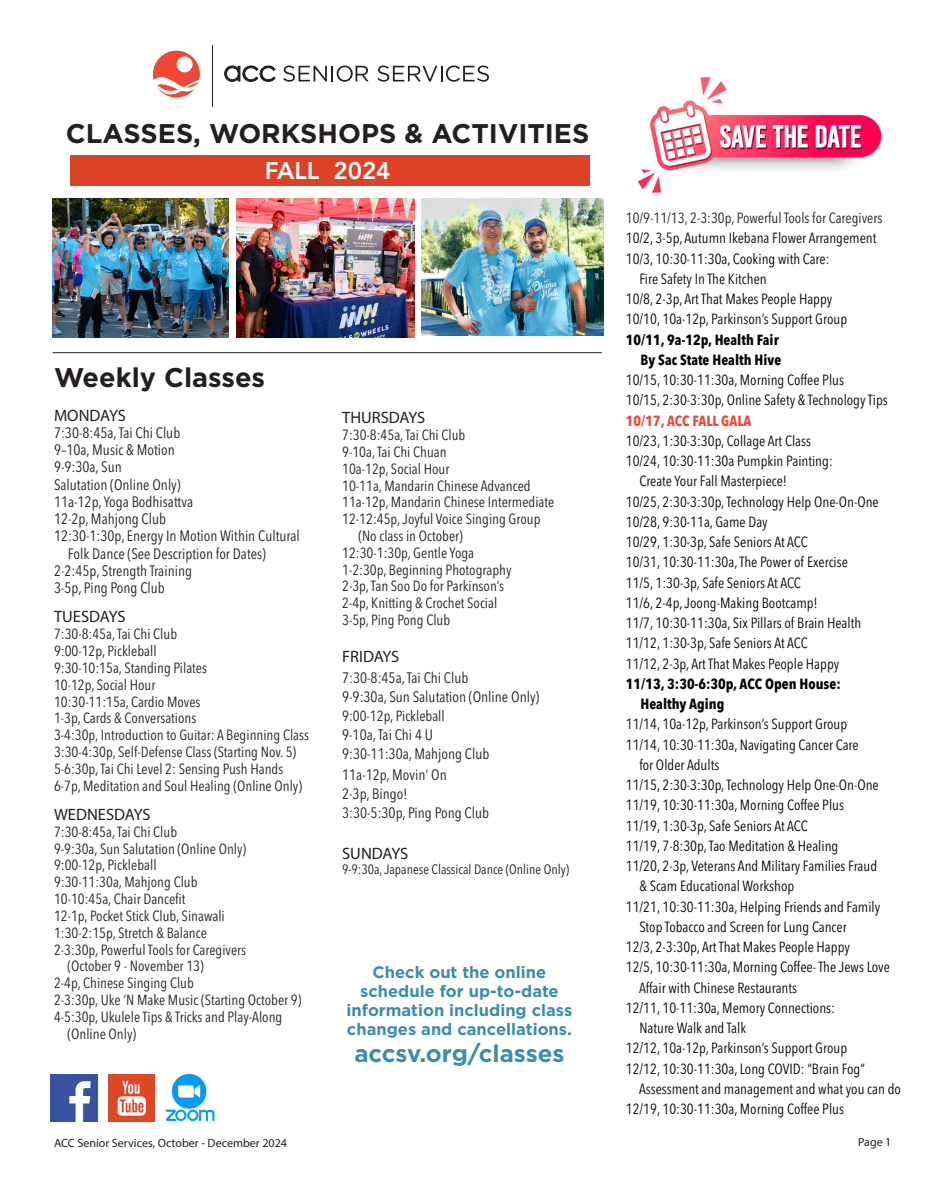
<style>
.page{position:relative;width:932px;height:1188px;background:#fff}
.page>*{position:absolute;margin:0;border:0;box-sizing:border-box;transform-origin:0 0}
.Headline_1_-_Article{font:700 27px "Gotham";color:#231f20}
.t1{font:700 24px "Gotham";color:#3c8cad}
.Headline_1_-_Article-2{font:800 24px "Avenir";color:#fff}
.t2{font:700 16.5px/19px "Gotham";color:#3c8cad;text-align:center}
.Class_Descriptions_L{font:16.5px "Myriad Pro";color:#231f20}
.Class_Descriptions_L-2{font:15px/19px "Avenir Next Condensed";color:#231f20}
.Sidebar{font:14.7px/20.2px "Avenir Next Condensed";color:#040503}
.Sidebar-2{font:14.7px/16.8px "Avenir Next Condensed";color:#231f20}
.Sidebar-3{font:700 14.7px/20.2px "Avenir Next Condensed";color:#040503;text-align:right}
.Class_Descriptions_L-3{font:14.7px "Avenir Next Condensed";color:#231f20}
.Sidebar-4{font:700 14.7px "Avenir Next Condensed";color:#ef4835}
.Class_Description{font:13.5px "Avenir Next Condensed";color:#231f20}
.t3{font:12px "Myriad Pro";color:#231f20}
.s1{color:#040503}
</style>
<div class="page">
<div style="left:70px;top:155px;width:520px;height:31px;background:#dd4126"></div>
<img style="left:50px;top:1075px;width:48px;height:46px">
<img style="left:108px;top:1075px;width:47px;height:46px">
<img style="left:165px;top:1073px;width:50px;height:49px">
<hr style="left:212px;top:45px;width:1px;height:61px;background:#211e1e">
<svg style="left:283px;top:65px;width:206px;height:17px"></svg>
<svg style="left:224px;top:65px;width:52px;height:17px"></svg>
<svg style="left:153px;top:51px;width:47px;height:47px"></svg>
<img style="left:52px;top:198px;width:176px;height:139px">
<img style="left:236px;top:198px;width:178px;height:139px">
<img style="left:421px;top:198px;width:182px;height:138px">
<hr style="left:52px;top:352px;width:550px;height:1px;background:#231f20">
<img style="left:636px;top:76px;width:246px;height:118px">
<p class="Headline_1_-_Article" style="left:66px;top:116px;width:525px">CLASSES, WORKSHOPS &amp; ACTIVITIES</p>
<p class="Headline_1_-_Article-2" style="left:265px;top:152px;width:127px">FALL 2024</p>
<p class="Headline_1_-_Article" style="left:54px;top:359px;width:213px">Weekly Classes</p>
<p class="Class_Descriptions_L" style="left:54px;top:405px;width:73px">MONDAYS</p>
<p class="Class_Descriptions_L-2" style="left:54px;top:422px;width:128px">7:30-8:45a, Tai Chi Club</p>
<p class="Class_Descriptions_L-2" style="left:54px;top:440px;width:122px">9–10a, Music &amp; Motion</p>
<p class="Class_Descriptions_L-2" style="left:54px;top:457px;width:69px">9-9:30a, Sun</p>
<p class="Class_Descriptions_L-2" style="left:54px;top:474px;width:128px">Salutation (Online Only)</p>
<p class="Class_Descriptions_L-2" style="left:54px;top:491px;width:140px">11a-12p, Yoga Bodhisattva</p>
<p class="Class_Descriptions_L-2" style="left:54px;top:509px;width:113px">12-2p, Mahjong Club</p>
<p class="Class_Descriptions_L-2" style="left:54px;top:526px;width:247px">12:30-1:30p, Energy In Motion Within Cultural</p>
<p class="Class_Descriptions_L-2" style="left:68px;top:543px;width:200px">Folk Dance (See Description for Dates)</p>
<p class="Class_Descriptions_L-2" style="left:54px;top:560px;width:139px">2-2:45p, Strength Training</p>
<p class="Class_Descriptions_L-2" style="left:54px;top:578px;width:112px">3-5p, Ping Pong Club</p>
<p class="Class_Descriptions_L" style="left:54px;top:607px;width:73px">TUESDAYS</p>
<p class="Sidebar-2" style="left:54px;top:625px;width:256px">7:30-8:45a, Tai Chi Club<br>9:00-12p, Pickleball<br>9:30-10:15a, Standing Pilates<br>10-12p, Social Hour<br>10:30-11:15a, Cardio Moves<br>1-3p, Cards &amp; Conversations<br>3-4:30p, Introduction to Guitar: A Beginning Class 3:30-4:30p, Self-Defense Class (Starting Nov. 5)<br>5-6:30p, Tai Chi Level 2: Sensing Push Hands 6-7p, Meditation and Soul Healing (Online Only)</p>
<p class="Class_Descriptions_L" style="left:54px;top:804px;width:98px">WEDNESDAYS</p>
<p class="Sidebar-2" style="left:54px;top:823px;width:125px">7:30-8:45a, Tai Chi Club</p>
<p class="Sidebar-2" style="left:54px;top:839px;width:194px">9-9:30a, Sun Salutation (Online Only)</p>
<p class="Sidebar-2" style="left:54px;top:856px;width:104px">9:00-12p, Pickleball</p>
<p class="Sidebar-2" style="left:54px;top:873px;width:145px">9:30-11:30a, Mahjong Club</p>
<p class="Sidebar-2" style="left:54px;top:890px;width:133px">10-10:45a, Chair Dancefit</p>
<p class="Sidebar-2" style="left:54px;top:907px;width:172px">12-1p, Pocket Stick Club, Sinawali</p>
<p class="Sidebar-2" style="left:54px;top:923px;width:154px">1:30-2:15p, Stretch &amp; Balance</p>
<p class="Sidebar-2" style="left:54px;top:940px;width:194px">2-3:30p, Powerful Tools for Caregivers</p>
<p class="Sidebar-2" style="left:68px;top:957px;width:138px">(October 9 - November 13)</p>
<p class="Sidebar-2" style="left:54px;top:974px;width:141px">2-4p, Chinese Singing Club</p>
<p class="Sidebar-2" style="left:54px;top:991px;width:249px">2-3:30p, Uke ‘N Make Music (Starting October 9)</p>
<p class="Sidebar-2" style="left:54px;top:1008px;width:230px">4-5:30p, Ukulele Tips &amp; Tricks and Play-Along</p>
<p class="Sidebar-2" style="left:68px;top:1024px;width:70px">(Online Only)</p>
<p class="Class_Descriptions_L" style="left:342px;top:408px;width:85px">THURSDAYS</p>
<p class="Sidebar-2" style="left:342px;top:426px;width:125px">7:30-8:45a, Tai Chi Club</p>
<p class="Sidebar-2" style="left:342px;top:443px;width:106px">9-10a, Tai Chi Chuan</p>
<p class="Sidebar-2" style="left:342px;top:460px;width:109px">10a-12p, Social Hour</p>
<p class="Sidebar-2" style="left:342px;top:476px;width:190px">10-11a, Mandarin Chinese Advanced</p>
<p class="Sidebar-2" style="left:342px;top:493px;width:214px">11a-12p, Mandarin Chinese Intermediate</p>
<p class="Sidebar-2" style="left:342px;top:510px;width:200px">12-12:45p, Joyful Voice Singing Group</p>
<p class="Sidebar-2" style="left:358px;top:527px;width:106px">(No class in October)</p>
<p class="Sidebar-2" style="left:342px;top:544px;width:133px">12:30-1:30p, Gentle Yoga</p>
<p class="Sidebar-2" style="left:342px;top:560px;width:171px">1-2:30p, Beginning Photography</p>
<p class="Sidebar-2" style="left:342px;top:577px;width:163px">2-3p, Tan Soo Do for Parkinson’s</p>
<p class="Sidebar-2" style="left:342px;top:594px;width:157px">2-4p, Knitting &amp; Crochet Social</p>
<p class="Sidebar-2" style="left:342px;top:611px;width:110px">3-5p, Ping Pong Club</p>
<p class="Class_Descriptions_L" style="left:342px;top:646px;width:59px">FRIDAYS</p>
<p class="Class_Descriptions_L-2" style="left:342px;top:668px;width:199px">7:30-8:45a, Tai Chi Club<br>9-9:30a, Sun Salutation (Online Only)</p>
<p class="Class_Descriptions_L-3" style="left:342px;top:703px;width:104px">9:00-12p, Pickleball</p>
<p class="Class_Descriptions_L-2" style="left:342px;top:724px;width:149px">9-10a, Tai Chi 4 U<br>9:30-11:30a, Mahjong Club</p>
<p class="Class_Descriptions_L-2" style="left:342px;top:765px;width:148px">11a-12p, Movin’ On<br>2-3p, Bingo!<br>3:30-5:30p, Ping Pong Club</p>
<p class="Class_Descriptions_L" style="left:342px;top:843px;width:68px">SUNDAYS</p>
<p class="Class_Description" style="left:342px;top:858px;width:228px">9-9:30a, Japanese Classical Dance (Online Only)</p>
<p class="t2" style="left:346px;top:962px;width:227px">Check out the online schedule for up-to-date information including class changes and cancellations.</p>
<p class="t1" style="left:354px;top:1038px;width:212px">accsv.org/classes</p>
<p class="Sidebar-2" style="left:626px;top:207px;width:258px;line-height:20.2px">10/9-11/13, 2-3:30p, Powerful Tools for Caregivers<br><span class="s1">10/2, 3-5p, Autumn Ikebana Flower Arrangement</span></p>
<p class="Sidebar" style="left:639px;top:248px;width:192px;text-indent:-14px">10/3, 10:30-11:30a, Cooking with Care:<br>Fire Safety In The Kitchen</p>
<p class="Sidebar" style="left:626px;top:288px;width:208px">10/8, 2-3p, Art That Makes People Happy</p>
<p class="Sidebar" style="left:626px;top:308px;width:223px">10/10, 10a-12p, Parkinson’s Support Group</p>
<p class="Sidebar-3" style="left:626px;top:329px;width:157px">10/11, 9a-12p, Health Fair<br>By Sac State Health Hive</p>
<p class="Sidebar" style="left:626px;top:369px;width:220px">10/15, 10:30-11:30a, Morning Coffee Plus</p>
<p class="Sidebar" style="left:626px;top:389px;width:263px">10/15, 2:30-3:30p, Online Safety &amp; Technology Tips</p>
<p class="Sidebar-4" style="left:626px;top:411px;width:127px">10/17, ACC FALL GALA</p>
<p class="Sidebar" style="left:626px;top:430px;width:187px">10/23, 1:30-3:30p, Collage Art Class</p>
<p class="Sidebar" style="left:639px;top:450px;width:195px;text-indent:-14px">10/24, 10:30-11:30a Pumpkin Painting:<br>Create Your Fall Masterpiece!</p>
<p class="Sidebar" style="left:626px;top:491px;width:254px">10/25, 2:30-3:30p, Technology Help One-On-One</p>
<p class="Sidebar" style="left:626px;top:511px;width:143px">10/28, 9:30-11a, Game Day</p>
<p class="Sidebar" style="left:626px;top:531px;width:183px">10/29, 1:30-3p, Safe Seniors At ACC</p>
<p class="Sidebar" style="left:626px;top:551px;width:224px">10/31, 10:30-11:30a, The Power of Exercise</p>
<p class="Sidebar" style="left:626px;top:572px;width:176px">11/5, 1:30-3p, Safe Seniors At ACC</p>
<p class="Sidebar" style="left:626px;top:592px;width:193px">11/6, 2-4p, Joong-Making Bootcamp!</p>
<p class="Sidebar" style="left:626px;top:612px;width:237px">11/7, 10:30-11:30a, Six Pillars of Brain Health</p>
<p class="Sidebar" style="left:626px;top:632px;width:183px">11/12, 1:30-3p, Safe Seniors At ACC</p>
<p class="Sidebar" style="left:626px;top:653px;width:215px">11/12, 2-3p, Art That Makes People Happy</p>
<p class="Sidebar-3" style="left:640px;top:674px;width:202px;text-align:left;text-indent:-15px">11/13, 3:30-6:30p, ACC Open House:<br>Healthy Aging</p>
<p class="Sidebar" style="left:626px;top:713px;width:223px">11/14, 10a-12p, Parkinson’s Support Group</p>
<p class="Sidebar" style="left:639px;top:734px;width:221px;text-indent:-14px">11/14, 10:30-11:30a, Navigating Cancer Care for Older Adults</p>
<p class="Sidebar" style="left:626px;top:774px;width:254px">11/15, 2:30-3:30p, Technology Help One-On-One</p>
<p class="Sidebar" style="left:626px;top:794px;width:220px">11/19, 10:30-11:30a, Morning Coffee Plus</p>
<p class="Sidebar" style="left:626px;top:815px;width:183px">11/19, 1:30-3p, Safe Seniors At ACC</p>
<p class="Sidebar" style="left:626px;top:835px;width:214px">11/19, 7-8:30p, Tao Meditation &amp; Healing</p>
<p class="Sidebar" style="left:639px;top:855px;width:239px;text-indent:-14px">11/20, 2-3p, Veterans And Military Families Fraud &amp; Scam Educational Workshop</p>
<p class="Sidebar" style="left:639px;top:896px;width:242px;text-indent:-14px">11/21, 10:30-11:30a, Helping Friends and Family<br>Stop Tobacco and Screen for Lung Cancer</p>
<p class="Sidebar" style="left:626px;top:936px;width:226px">12/3, 2-3:30p, Art That Makes People Happy</p>
<p class="Sidebar" style="left:639px;top:956px;width:252px;text-indent:-13px">12/5, 10:30-11:30a, Morning Coffee- The Jews Love<br>Affair with Chinese Restaurants</p>
<p class="Sidebar" style="left:639px;top:997px;width:197px;text-indent:-14px">12/11, 10-11:30a, Memory Connections:<br>Nature Walk and Talk</p>
<p class="Sidebar" style="left:626px;top:1037px;width:223px">12/12, 10a-12p, Parkinson’s Support Group</p>
<p class="Sidebar" style="left:639px;top:1058px;width:263px;text-indent:-13px">12/12, 10:30-11:30a, Long COVID: “Brain Fog”<br>Assessment and management and what you can do</p>
<p class="Sidebar" style="left:626px;top:1098px;width:220px">12/19, 10:30-11:30a, Morning Coffee Plus</p>
<p class="t3" style="left:54px;top:1135px;width:234px">ACC Senior Services, October - December 2024</p>
<p class="t3" style="left:858px;top:1135px;width:35px">Page 1</p>
</div>
